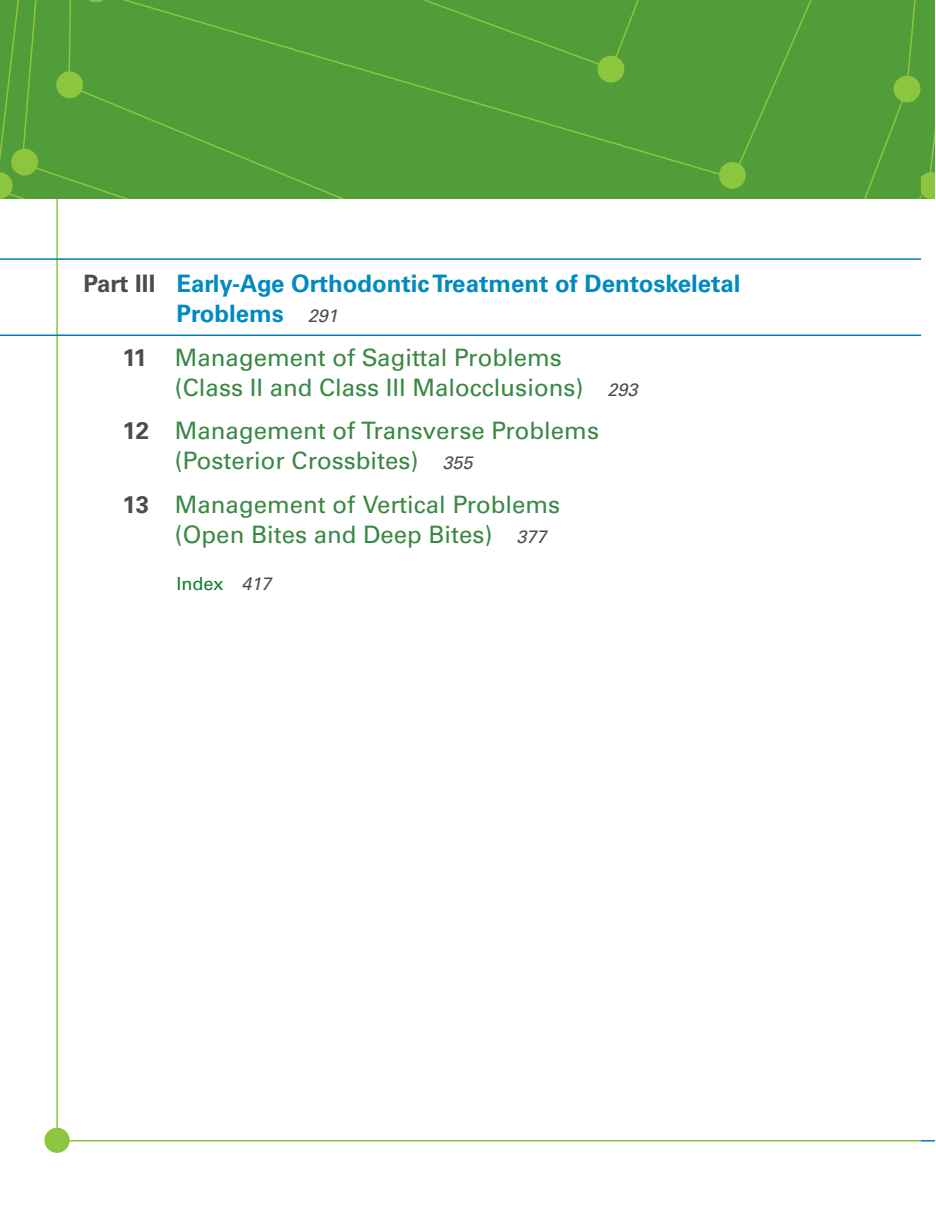
<style>
.page{position:relative;width:936px;height:1212px;background:#fff}
.page>*{position:absolute;margin:0;border:0;box-sizing:border-box;transform-origin:0 0}
.t1{font:24px/30px "Univers LT Std";color:#398843}
.t2{font:700 24px/30px "Univers LT Std";color:#008abe}
.t3{font:18px "Univers LT Std";color:#117a30}
.s1{color:#4b4c4d}
.s2{font-weight:400;font-style:italic;font-size:18px;color:#4b4c4d}
.s3{font-weight:700;color:#4b4c4d}
.s4{font-style:italic;font-size:18px;color:#4b4c4d}
.s5{font-style:italic;color:#4b4c4d}
</style>
<div class="page">
<div style="left:44px;top:1127px;width:26px;height:26px;background:#8bc63e;border-radius:50%"></div>
<svg style="left:922px;top:1140px;width:12px;height:2px"></svg>
<div style="left:21px;top:0;width:46px;height:198px;background:#519d39"></div>
<div style="left:67px;top:0;width:853px;height:198px;background:#519d39"></div>
<div style="left:597px;top:56px;width:27px;height:26px;background:#8bc63e;border-radius:50%"></div>
<svg style="left:83px;top:0;width:26px;height:2px"></svg>
<div style="left:56px;top:71px;width:27px;height:27px;background:#8bc63e;border-radius:50%"></div>
<div style="left:11px;top:149px;width:27px;height:26px;background:#8bc63e;border-radius:50%"></div>
<svg style="left:0;top:172px;width:13px;height:26px"></svg>
<div style="left:718px;top:162px;width:27px;height:27px;background:#8bc63e;border-radius:50%"></div>
<div style="left:893px;top:76px;width:27px;height:26px;background:#8bc63e;border-radius:50%"></div>
<hr style="left:0;top:258px;width:920px;height:2px;background:#007eb5">
<hr style="left:0;top:334px;width:920px;height:2px;background:#007eb5">
<svg style="left:920px;top:0;width:14px;height:198px;background:#58a239"></svg>
<p class="t2" style="left:176px;top:270px;width:565px;text-indent:-93px"><span class="s1">Part III</span> Early-Age Orthodontic Treatment of Dentoskeletal<br>Problems <span class="s2">291</span></p>
<p class="t1" style="left:175px;top:344px;width:464px;text-indent:-53px"><span class="s3">11</span> Management of Sagittal Problems<br>(Class II and Class III Malocclusions) <span class="s4">293</span></p>
<p class="t1" style="left:175px;top:417px;width:425px;text-indent:-53px"><span class="s3">12</span> Management of Transverse Problems (Posterior Crossbites) <span class="s4">355</span></p>
<p class="t1" style="left:175px;top:491px;width:387px;text-indent:-53px"><span class="s3">13</span> Management of Vertical Problems (Open Bites and Deep Bites) <span class="s4">377</span></p>
<p class="t3" style="left:176px;top:576px;width:96px">Index <span class="s5">417</span></p>
</div>
